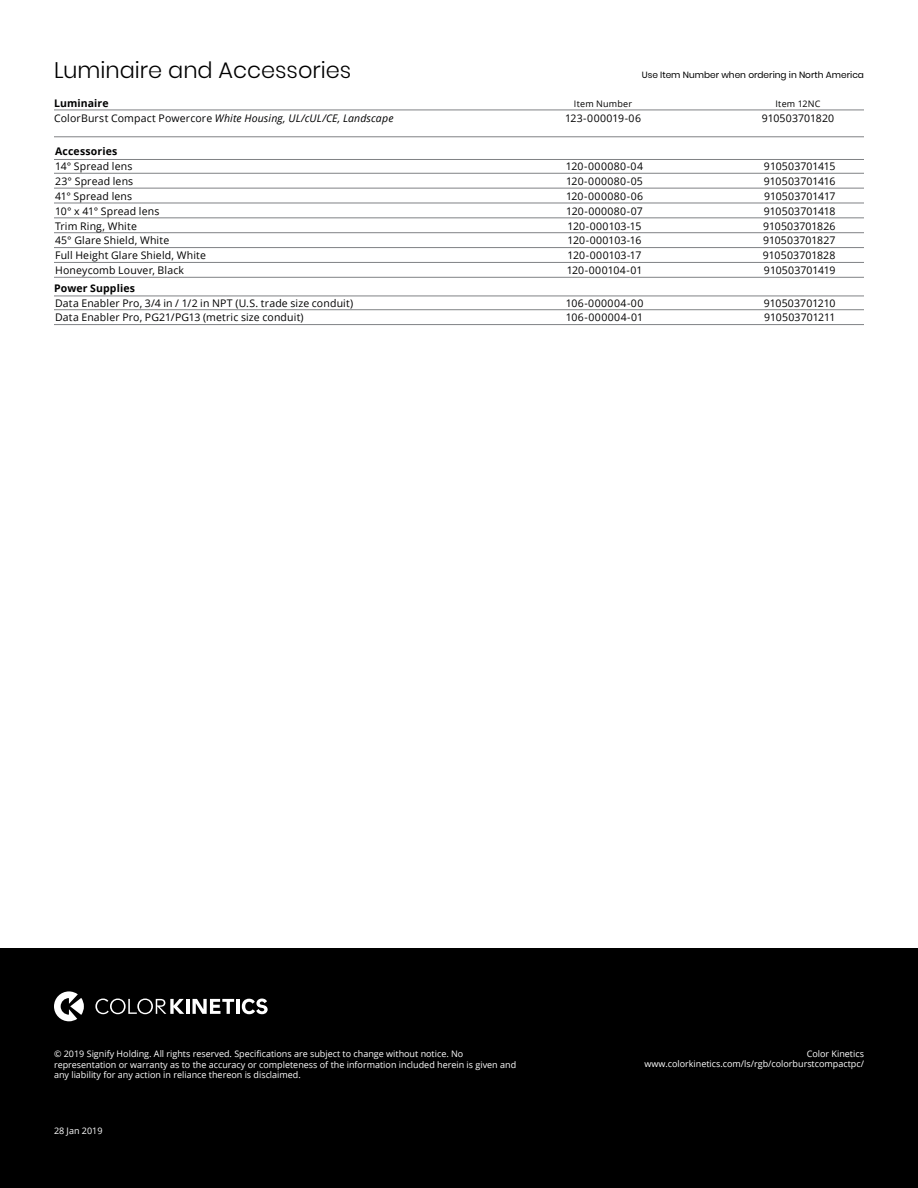
<style>
.page{position:relative;width:918px;height:1188px;background:#fff}
.page>*{position:absolute;margin:0;border:0;box-sizing:border-box;transform-origin:0 0}
.t1{font:300 22.5px "Poppins";color:#000}
.t2{font:10.5px "Open Sans";letter-spacing:.015em;color:#000}
.t3{font:italic 10.5px "Open Sans";letter-spacing:.015em;color:#000}
.t4{font:10.5px "Open Sans";letter-spacing:.035em;color:#000}
.t5{font:700 10.5px "Open Sans";letter-spacing:.015em;color:#000}
.t6{font:10.5px "Open Sans";letter-spacing:.04em;color:#000}
.t7{font:9px/10.5px "Open Sans";color:#fff;text-align:right}
.t8{font:9px "Poppins";color:#000}
.t9{font:9px "Open Sans";letter-spacing:.025em;color:#000}
.s1{font-style:normal}
</style>
<div class="page">
<div style="left:0;top:948px;width:918px;height:240px;background:#000"></div>
<hr style="left:186px;top:999px;width:3px;height:15px;background:#fff">
<svg style="left:193px;top:999px;width:41px;height:15px"></svg>
<hr style="left:236px;top:999px;width:4px;height:15px;background:#fff">
<svg style="left:95px;top:999px;width:89px;height:15px"></svg>
<svg style="left:242px;top:999px;width:26px;height:15px"></svg>
<svg style="left:54px;top:991px;width:30px;height:30px"></svg>
<hr style="left:54px;top:110px;width:810px;height:1px;background:#808285">
<hr style="left:54px;top:136px;width:810px;height:1px;background:#808285">
<hr style="left:54px;top:159px;width:810px;height:1px;background:#808285">
<hr style="left:54px;top:173px;width:810px;height:1px;background:#808285">
<hr style="left:54px;top:188px;width:810px;height:1px;background:#808285">
<hr style="left:54px;top:203px;width:810px;height:1px;background:#808285">
<hr style="left:54px;top:217px;width:810px;height:1px;background:#808285">
<hr style="left:54px;top:232px;width:810px;height:1px;background:#808285">
<hr style="left:54px;top:247px;width:810px;height:1px;background:#808285">
<hr style="left:54px;top:262px;width:810px;height:1px;background:#808285">
<hr style="left:54px;top:277px;width:810px;height:1px;background:#808285">
<hr style="left:54px;top:296px;width:810px;height:1px;background:#808285">
<hr style="left:54px;top:309px;width:810px;height:1px;background:#808285">
<hr style="left:54px;top:324px;width:810px;height:1px;background:#808285">
<h1 class="t1" style="left:54px;top:57px;width:299px">Luminaire and Accessories</h1>
<p class="t8" style="left:642px;top:69px;width:224px">Use Item Number when ordering in North America</p>
<p class="t5" style="left:54px;top:96px;width:56px">Luminaire</p>
<p class="t9" style="left:574px;top:97px;width:60px">Item Number</p>
<p class="t9" style="left:775px;top:97px;width:47px">Item 12NC</p>
<p class="t3" style="left:54px;top:111px;width:341px"><span class="s1">ColorBurst Compact Powercore</span> White Housing, UL/cUL/CE, Landscape</p>
<p class="t4" style="left:565px;top:111px;width:77px">123-000019-06</p>
<p class="t2" style="left:762px;top:111px;width:74px">910503701820</p>
<p class="t5" style="left:55px;top:144px;width:64px">Accessories</p>
<p class="t2" style="left:55px;top:159px;width:79px">14° Spread lens</p>
<p class="t4" style="left:566px;top:159px;width:79px">120-000080-04</p>
<p class="t2" style="left:764px;top:159px;width:73px">910503701415</p>
<p class="t2" style="left:55px;top:174px;width:80px">23° Spread lens</p>
<p class="t2" style="left:566px;top:174px;width:78px">120-000080-05</p>
<p class="t2" style="left:764px;top:174px;width:73px">910503701416</p>
<p class="t2" style="left:55px;top:189px;width:79px">41° Spread lens</p>
<p class="t4" style="left:566px;top:189px;width:79px">120-000080-06</p>
<p class="t2" style="left:764px;top:189px;width:73px">910503701417</p>
<p class="t2" style="left:55px;top:204px;width:106px">10° x 41° Spread lens</p>
<p class="t2" style="left:566px;top:204px;width:78px">120-000080-07</p>
<p class="t2" style="left:764px;top:204px;width:73px">910503701418</p>
<p class="t2" style="left:55px;top:219px;width:83px">Trim Ring, White</p>
<p class="t2" style="left:568px;top:219px;width:75px">120-000103-15</p>
<p class="t2" style="left:763px;top:219px;width:74px">910503701826</p>
<p class="t2" style="left:55px;top:233px;width:116px">45° Glare Shield, White</p>
<p class="t2" style="left:568px;top:233px;width:75px">120-000103-16</p>
<p class="t2" style="left:763px;top:233px;width:74px">910503701827</p>
<p class="t2" style="left:55px;top:248px;width:152px">Full Height Glare Shield, White</p>
<p class="t2" style="left:568px;top:248px;width:75px">120-000103-17</p>
<p class="t2" style="left:763px;top:248px;width:74px">910503701828</p>
<p class="t2" style="left:55px;top:263px;width:131px">Honeycomb Louver, Black</p>
<p class="t2" style="left:567px;top:263px;width:77px">120-000104-01</p>
<p class="t2" style="left:764px;top:263px;width:73px">910503701419</p>
<p class="t5" style="left:54px;top:281px;width:83px">Power Supplies</p>
<p class="t2" style="left:55px;top:296px;width:300px">Data Enabler Pro, 3/4 in / 1/2 in NPT (U.S. trade size conduit)</p>
<p class="t6" style="left:566px;top:296px;width:79px">106-000004-00</p>
<p class="t2" style="left:764px;top:296px;width:73px">910503701210</p>
<p class="t2" style="left:55px;top:310px;width:250px">Data Enabler Pro, PG21/PG13 (metric size conduit)</p>
<p class="t6" style="left:566px;top:310px;width:79px">106-000004-01</p>
<p class="t2" style="left:764px;top:310px;width:73px">910503701211</p>
<p class="t7" style="left:54px;top:1048px;width:464px;text-align:left">© 2019 Signify Holding. All rights reserved. Specifications are subject to change without notice. No representation or warranty as to the accuracy or completeness of the information included herein is given and any liability for any action in reliance thereon is disclaimed.</p>
<p class="t7" style="left:54px;top:1125px;width:50px">28 Jan 2019</p>
<p class="t7" style="left:644px;top:1048px;width:221px">Color Kinetics www.colorkinetics.com/ls/rgb/colorburstcompactpc/</p>
</div>
